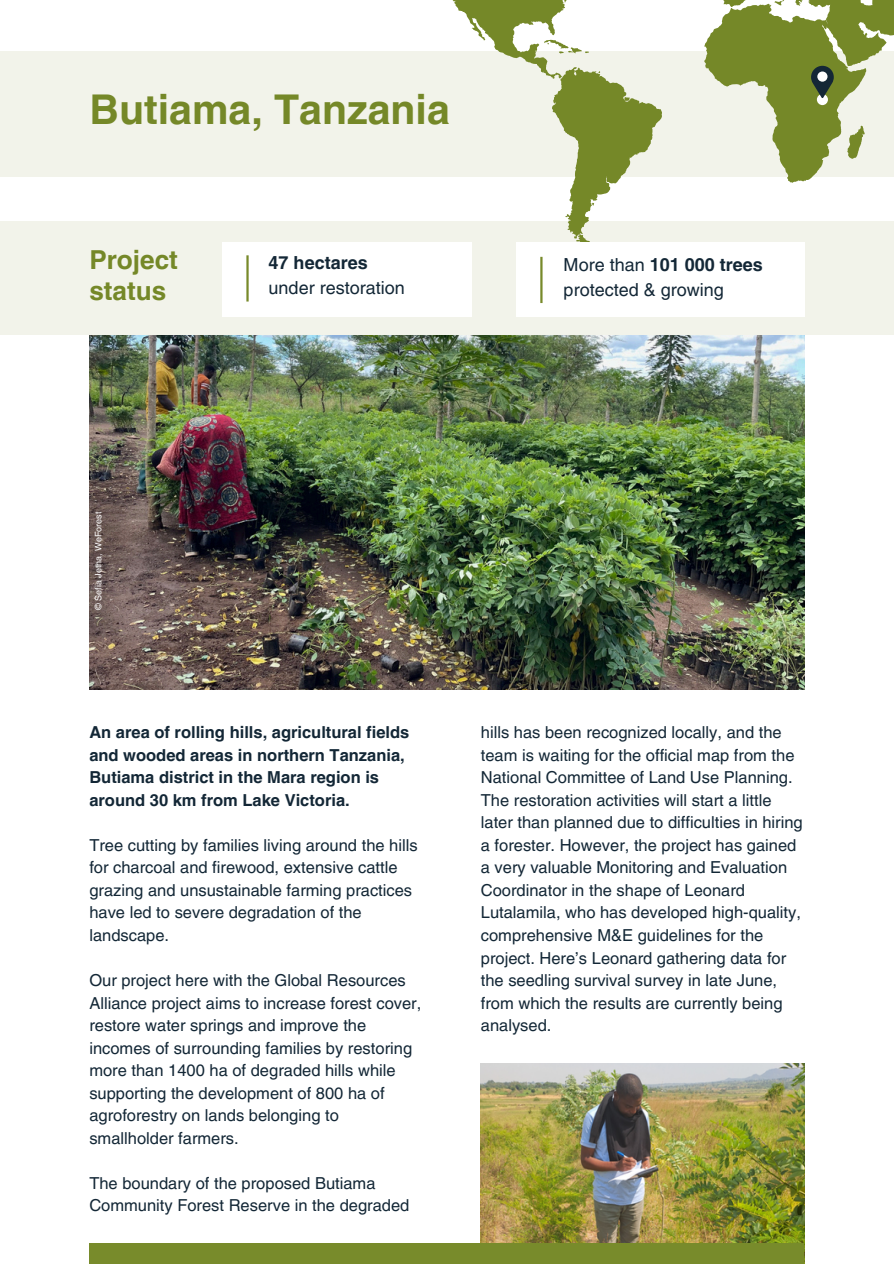
<style>
.page{position:relative;width:894px;height:1264px;background:#fff}
.page>*{position:absolute;margin:0;border:0;box-sizing:border-box;transform-origin:0 0}
.t1{font:700 41.1px "Helvetica LT Pro";color:#758828}
.t2{font:700 26.1px/30.3px "Helvetica LT Pro";color:#758828}
.t3{font:18px/24.8px "Helvetica LT Pro";color:#132736}
.t4{font:16.5px/22.5px "Helvetica LT Pro";color:#132736}
.t5{font:700 16.5px/22.5px "Helvetica LT Pro";color:#132736}
.t6{font:9px "Helvetica LT Pro";color:#fff}
.s1{font-weight:700}
</style>
<div class="page">
<div style="left:0;top:52px;width:893px;height:125px;background:#f2f3ea"></div>
<div style="left:0;top:221px;width:893px;height:114px;background:#f2f3ea"></div>
<svg style="left:346px;top:0;width:316px;height:242px"></svg>
<img style="left:480px;top:1063px;width:323px;height:180px">
<div style="left:89px;top:1243px;width:715px;height:20px;background:#788b2b"></div>
<div style="left:221px;top:242px;width:250px;height:75px;background:#fff"></div>
<hr style="left:246px;top:255px;width:2px;height:46px;background:#788a2b">
<div style="left:516px;top:242px;width:288px;height:75px;background:#fff"></div>
<hr style="left:540px;top:257px;width:2px;height:46px;background:#788a2b">
<img style="left:89px;top:336px;width:715px;height:353px">
<svg style="left:704px;top:0;width:189px;height:183px"></svg>
<p class="t1" style="left:89px;top:94px;width:362px">Butiama, Tanzania</p>
<h2 class="t2" style="left:89px;top:247px;width:90px">Project status</h2>
<p class="t6" style="left:95px;top:609px;width:100px;rotate:-90deg">© Sefia Jetha, WeForest</p>
<h1 class="t3" style="left:268px;top:252px;width:138px"><span class="s1">47 hectares </span>under restoration</h1>
<h4 class="t3" style="left:563px;top:254px;width:201px">More than <span class="s1">101 000 trees </span>protected &amp; growing</h4>
<p class="t5" style="left:89px;top:723px;width:321px">An area of rolling hills, agricultural fields and wooded areas in northern Tanzania, Butiama district in the Mara region is around 30 km from Lake Victoria.</p>
<h3 class="t4" style="left:89px;top:835px;width:330px">Tree cutting by families living around the hills for charcoal and firewood, extensive cattle grazing and unsustainable farming practices have led to severe degradation of the landscape.</h3>
<h4 class="t4" style="left:89px;top:970px;width:333px">Our project here with the Global Resources Alliance project aims to increase forest cover, restore water springs and improve the incomes of surrounding families by restoring more than 1400 ha of degraded hills while supporting the development of 800 ha of agroforestry on lands belonging to smallholder farmers.</h4>
<h4 class="t4" style="left:89px;top:1173px;width:321px">The boundary of the proposed Butiama<br>Community Forest Reserve in the degraded</h4>
<h4 class="t4" style="left:480px;top:723px;width:323px">hills has been recognized locally, and the team is waiting for the official map from the National Committee of Land Use Planning.<br>The restoration activities will start a little later than planned due to difficulties in hiring a forester. However, the project has gained a very valuable Monitoring and Evaluation Coordinator in the shape of Leonard Lutalamila, who has developed high-quality, comprehensive M&amp;E guidelines for the project. Here’s Leonard gathering data for the seedling survival survey in late June, from which the results are currently being analysed.</h4>
</div>
